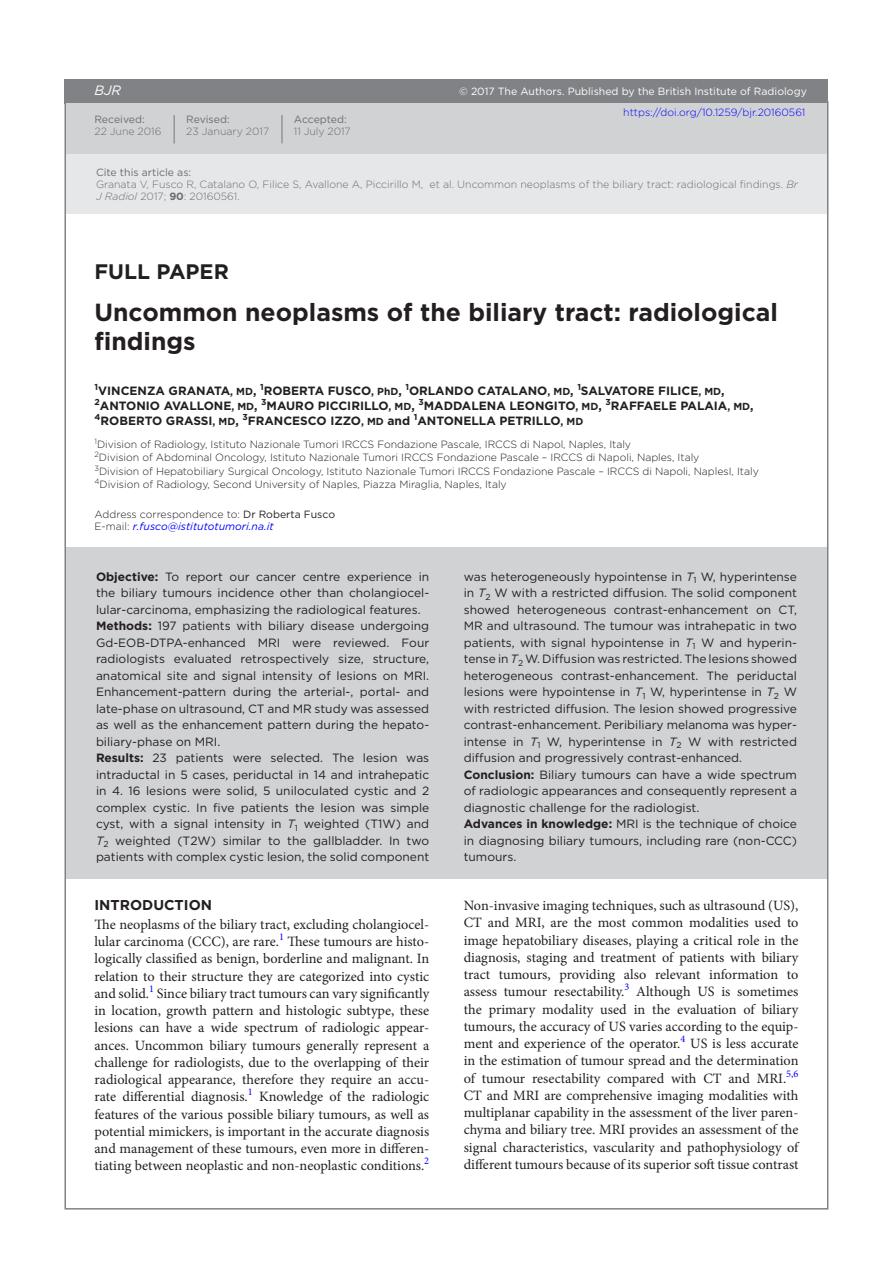
<style>
.page{position:relative;width:893px;height:1263px;background:#fff}
.page>*{position:absolute;margin:0;border:0;box-sizing:border-box;transform-origin:0 0}
.t1{font:700 24.75px/29.2px "Gotham";color:#231f20}
.t2{font:700 21px "Gotham";color:#231f20}
.t3{font:14.25px/17.2px "Minion Pro";letter-spacing:-.005em;color:#231f20;text-align:justify}
.t4{font:700 14.25px "Gotham";color:#231f20}
.t5{font:italic 13.5px "Gotham";color:#fff}
.t6{font:12px/16.5px "Gotham";color:#231f20}
.t7{font:700 12px/15px "Gotham";color:#231f20}
.t8{font:300 10.5px/13.5px "Gotham";letter-spacing:-.005em;color:#231f20}
.t9{font:300 10.5px/12px "Gotham";color:#6c6d70}
.t10{font:10.5px "Gotham";color:#fff}
.t11{font:300 10.5px "Gotham";color:#00f}
.t12{font:10.5px "Gotham";color:#6c6d70}
.s1{font-weight:400}
.s2{font-style:italic}
.s3{font-weight:700}
.s4{font-size:10.2px}
.s5{font-weight:400;font-style:italic;color:#00f}
</style>
<div class="page">
<div style="left:64px;top:79px;width:764px;height:24px;background:#808285"></div>
<div style="left:66px;top:547px;width:761px;height:331px;background:#d1d2d4"></div>
<div style="left:66px;top:154px;width:761px;height:59px;background:#e6e7e9"></div>
<div style="left:66px;top:103px;width:761px;height:51px;background:#d1d2d4"></div>
<hr style="left:281px;top:115px;width:2px;height:28px;background:#939598">
<hr style="left:173px;top:115px;width:2px;height:29px;background:#939598">
<p class="t5" style="left:94px;top:83px;width:28px">BJR</p>
<p class="t12" style="left:94px;top:113px;width:52px">Received:</p>
<p class="t9" style="left:94px;top:125px;width:68px">22 June 2016</p>
<p class="t12" style="left:186px;top:113px;width:45px">Revised:</p>
<p class="t9" style="left:186px;top:125px;width:84px">23 January 2017</p>
<p class="t12" style="left:294px;top:113px;width:54px">Accepted:</p>
<p class="t9" style="left:294px;top:125px;width:58px">11 July 2017</p>
<p class="t10" style="left:459px;top:85px;width:349px">© 2017 The Authors. Published by the British Institute of Radiology</p>
<p class="t11" style="left:623px;top:106px;width:184px">https://doi.org/10.1259/bjr.20160561</p>
<p class="t9" style="left:96px;top:166px;width:704px"><span class="s1">Cite this article as:<br></span>Granata V, Fusco R, Catalano O, Filice S, Avallone A, Piccirillo M, et al. Uncommon neoplasms of the biliary tract: radiological findings. <span class="s2">Br<br>J Radiol</span> 2017; <span class="s3">90</span>: 20160561.</p>
<h2 class="t2" style="left:94px;top:258px;width:129px">FULL PAPER</h2>
<h1 class="t1" style="left:94px;top:298px;width:685px">UNCOMMON NEOPLASMS OF THE BILIARY TRACT: RADIOLOGICAL<br>FINDINGS</h1>
<p class="t7" style="left:94px;top:384px;width:632px"><sup>1</sup>VINCENZA GRANATA<span class="s4">, MD</span>, <sup>1</sup>ROBERTA FUSCO<span class="s4">, PHD</span>, <sup>1</sup>ORLANDO CATALANO<span class="s4">, MD</span>, <sup>1</sup>SALVATORE FILICE<span class="s4">, MD</span>,<br><sup>2</sup>ANTONIO AVALLONE<span class="s4">, MD</span>, <sup>3</sup>MAURO PICCIRILLO<span class="s4">, MD</span>, <sup>3</sup>MADDA</p>
<p class="t7" style="left:471px;top:399px;width:158px">LENA LEONGITO<span class="s4">, MD</span>, <sup>3</sup>RAFFA</p>
<p class="t7" style="left:653px;top:399px;width:102px">ELE PALAIA<span class="s4">, MD</span>,</p>
<p class="t7" style="left:94px;top:414px;width:490px"><sup>4</sup>ROBERTO GRASSI<span class="s4">, MD</span>, <sup>3</sup>FRANCESCO I ZZO<span class="s4">, MD</span> AND <sup>1</sup>ANTONELLA PETRILLO<span class="s4">, MD</span></p>
<p class="t8" style="left:94px;top:437px;width:666px"><sup>1</sup>Division of Radiology, Istituto Nazionale Tumori IRCCS Fondazione Pascale, IRCCS di Napol, Naples, Italy<br><sup>2</sup>Division of Abdominal Oncology, Istituto Nazionale Tumori IRCCS Fondazione Pascale – IRCCS di Napoli, Naples, Italy<br><sup>3</sup>Division of Hepatobiliary Surgical Oncology, Istituto Nazionale Tumori IRCCS Fondazione Pascale – IRCCS di Napoli, NaplesI, Italy <sup>4</sup>Division of Radiology, Second University of Naples, Piazza Miraglia, Naples, Italy</p>
<p class="t8" style="left:94px;top:508px;width:242px;line-height:12px">Address correspondence to: <span class="s1">Dr Roberta Fusco<br></span>E-mail: <span class="s5">r.fusco@istitutotumori.na.it</span></p>
<p class="t6" style="left:96px;top:568px;width:335px"><span class="s3">OBJECTIVE:</span> To report our cancer centre experience in the biliary tumours incidence other than cholangiocel&shy;lular-carcinoma, emphasizing the radiological features.<br><span class="s3">METHODS:</span> 197 patients with biliary disease undergoing Gd-EOB-DTPA-enhanced MRI were reviewed. Four radiologists evaluated retrospectively size, structure, anatomical site and signal intensity of lesions on MRI.<br>Enhancement-pattern during the arterial-, portal- and late-phase on ultrasound, CT and MR study was assessed as well as the enhancement pattern during the hepato&shy;biliary-phase on MRI.<br><span class="s3">RESULTS:</span> 23 patients were selected. The lesion was intraductal in 5 cases, periductal in 14 and intrahepatic in 4. 16 lesions were solid, 5 uniloculated cystic and 2 complex cystic. In five patients the lesion was simple cyst, with a signal intensity in <span class="s2">T</span><sub>1</sub> weighted (T1W) and <span class="s2">T</span><sub>2</sub> weighted (T2W) similar to the gallbladder. In two patients with complex cystic lesion, the solid component</p>
<p class="t6" style="left:464px;top:568px;width:335px">was heterogeneously hypointense in <span class="s2">T</span><sub>1</sub> W, hyperintense in <span class="s2">T</span><sub>2</sub> W with a restricted diffusion. The solid component showed heterogeneous contrast-enhancement on CT, MR and ultrasound. The tumour was intrahepatic in two patients, with signal hypointense in <span class="s2">T</span><sub>1</sub> W and hyperin&shy;tense in <span class="s2">T</span><sub>2</sub> W. Diffusion was restricted. The lesions showed heterogeneous contrast-enhancement. The periductal lesions were hypointense in <span class="s2">T</span><sub>1</sub> W, hyperintense in <span class="s2">T</span><sub>2</sub> W with restricted diffusion. The lesion showed progressive contrast-enhancement. Peribiliary melanoma was hyper&shy;intense in <span class="s2">T</span><sub>1</sub> W, hyperintense in <span class="s2">T</span><sub>2</sub> W with restricted diffusion and progressively contrast-enhanced.<br><span class="s3">CONCLUSION:</span> Biliary tumours can have a wide spectrum of radiologic appearances and consequently represent a diagnostic challenge for the radiologist.<br><span class="s3">ADVANCES IN KNOWLEDGE:</span> MRI is the technique of choice in diagnosing biliary tumours, including rare (non-CCC) tumours.</p>
<p class="t4" style="left:94px;top:895px;width:37px">I NTROD</p>
<p class="t4" style="left:153px;top:895px;width:60px">UCTION</p>
<p class="t3" style="left:94px;top:916px;width:336px">The neoplasms of the biliary tract, excluding cholangiocel&shy;lular carcinoma (CCC), are rare.<sup>1</sup> These tumours are histo&shy;logically classified as benign, borderline and malignant. In relation to their structure they are categorized into cystic and solid.<sup>1</sup> Since biliary tract tumours can vary significantly in location, growth pattern and histologic subtype, these lesions can have a wide spectrum of radiologic appear&shy;ances. Uncommon biliary tumours generally represent a challenge for radiologists, due to the overlapping of their radiological appearance, therefore they require an accu&shy;rate differential diagnosis.<sup>1</sup> Knowledge of the radiologic features of the various possible biliary tumours, as well as potential mimickers, is important in the accurate diagnosis and management of these tumours, even more in differen&shy;tiating between neoplastic and non-neoplastic conditions.<sup>2</sup></p>
<p class="t3" style="left:464px;top:897px;width:336px">Non-invasive imaging techniques, such as ultrasound (US), CT and MRI, are the most common modalities used to image hepatobiliary diseases, playing a critical role in the diagnosis, staging and treatment of patients with biliary tract tumours, providing also relevant information to assess tumour resectability.<sup>3</sup> Although US is sometimes the primary modality used in the evaluation of biliary tumours, the accuracy of US varies according to the equip&shy;ment and experience of the operator.<sup>4</sup> US is less accurate in the estimation of tumour spread and the determination of tumour resectability compared with CT and MRI.<sup>5,6<br></sup>CT and MRI are comprehensive imaging modalities with multiplanar capability in the assessment of the liver paren&shy;chyma and biliary tree. MRI provides an assessment of the signal characteristics, vascularity and pathophysiology of different tumours because of its superior soft tissue contrast</p>
</div>
